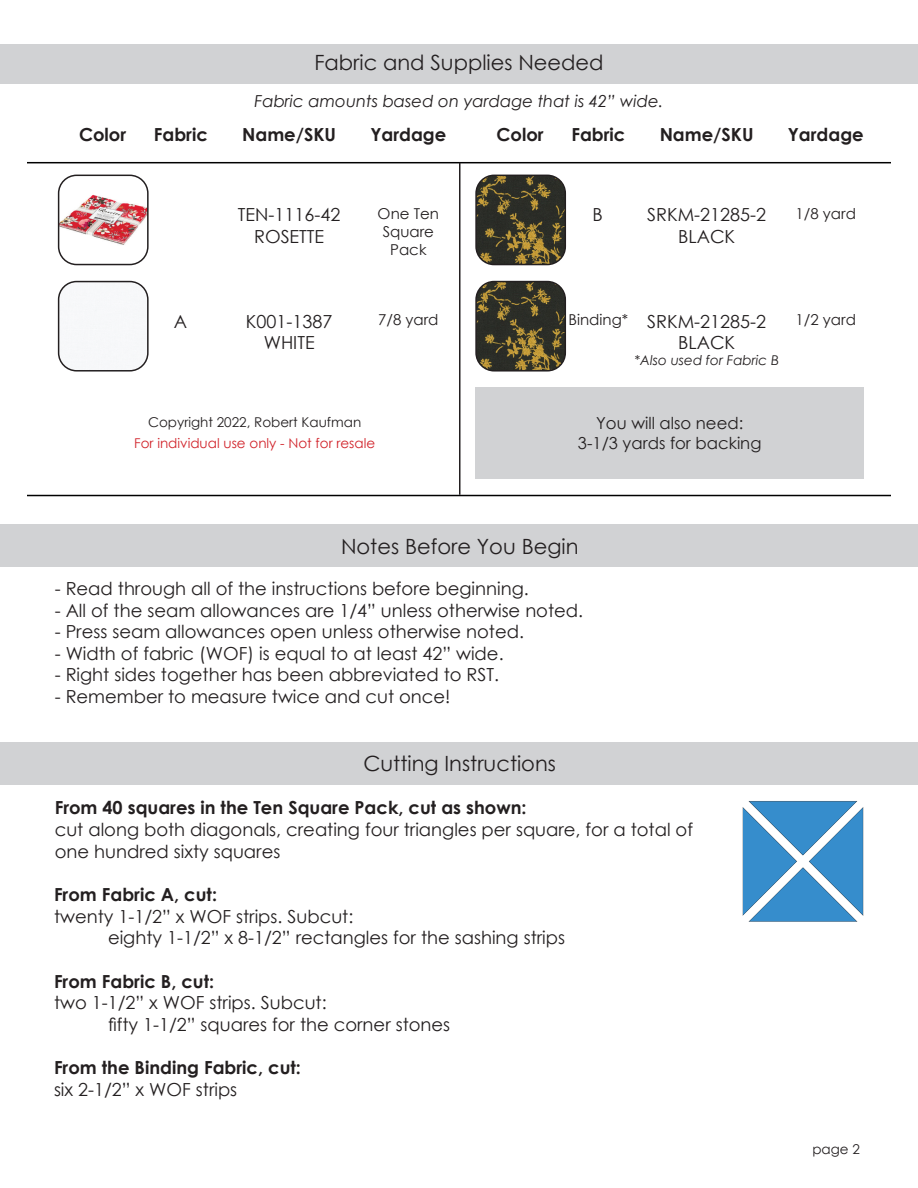
<style>
.page{position:relative;width:918px;height:1188px;background:#fff}
.page>*{position:absolute;margin:0;border:0;box-sizing:border-box;transform-origin:0 0}
.t1{font:21px "Century Gothic";color:#231f20}
.t2{font:18px/21.6px "Century Gothic";color:#231f20;text-align:center}
.t3{font:700 18px "Century Gothic";color:#231f20}
.t4{font:italic 16.5px "Century Gothic";color:#231f20}
.t5{font:16.5px/19.8px "Century Gothic";color:#231f20;text-align:center}
.t6{font:15px/18px "Century Gothic";color:#231f20;text-align:center}
.t7{font:13.5px "Century Gothic";color:#d1232a}
.t8{font:13.5px "Century Gothic";color:#231f20}
.t9{font:italic 13.5px "Century Gothic";color:#231f20}
</style>
<div class="page">
<div style="left:0;top:44px;width:918px;height:40px;background:#d1d2d4"></div>
<hr style="left:27px;top:162px;width:864px;height:1px;background:#000">
<hr style="left:27px;top:495px;width:864px;height:1px;background:#000">
<hr style="left:459px;top:163px;width:1px;height:332px;background:#231f20">
<img style="left:59px;top:175px;width:87px;height:90px">
<div style="left:58px;top:175px;width:91px;height:90px;border:2px solid #231f20;border-radius:18px"></div>
<img style="left:478px;top:175px;width:87px;height:90px">
<div style="left:475px;top:175px;width:91px;height:90px;border:2px solid #231f20;border-radius:18px"></div>
<img style="left:59px;top:282px;width:87px;height:87px">
<div style="left:58px;top:281px;width:91px;height:91px;border:2px solid #231f20;border-radius:18px"></div>
<img style="left:478px;top:282px;width:87px;height:87px">
<div style="left:475px;top:281px;width:91px;height:91px;border:2px solid #231f20;border-radius:18px"></div>
<div style="left:475px;top:387px;width:389px;height:91px;background:#d1d2d4"></div>
<div style="left:0;top:525px;width:918px;height:42px;background:#d1d2d4"></div>
<div style="left:0;top:742px;width:918px;height:42px;background:#d1d2d4"></div>
<img style="left:742px;top:801px;width:122px;height:121px">
<p class="t1" style="left:314px;top:47px;width:291px">Fabric and Supplies Needed</p>
<p class="t4" style="left:254px;top:90px;width:411px">Fabric amounts based on yardage that is 42” wide.</p>
<p class="t3" style="left:79px;top:121px;width:49px">Color</p>
<p class="t3" style="left:154px;top:121px;width:55px">Fabric</p>
<p class="t3" style="left:242px;top:121px;width:95px">Name/SKU</p>
<p class="t3" style="left:370px;top:121px;width:77px">Yardage</p>
<p class="t3" style="left:497px;top:121px;width:49px">Color</p>
<p class="t3" style="left:571px;top:121px;width:55px">Fabric</p>
<p class="t3" style="left:660px;top:121px;width:95px">Name/SKU</p>
<p class="t3" style="left:788px;top:121px;width:77px">Yardage</p>
<p class="t2" style="left:174px;top:310px;width:15px">A</p>
<p class="t6" style="left:378px;top:205px;width:63px">One Ten<br>Square<br>Pack</p>
<p class="t6" style="left:796px;top:205px;width:62px">1/8 yard</p>
<p class="t2" style="left:238px;top:204px;width:104px">TEN-1116-42<br>ROSETTE</p>
<p class="t2" style="left:647px;top:204px;width:120px">SRKM-21285-2<br>BLACK</p>
<p class="t2" style="left:593px;top:204px;width:12px">B</p>
<p class="t2" style="left:246px;top:310px;width:88px">K001-1387<br>WHITE</p>
<p class="t6" style="left:569px;top:311px;width:61px">Binding*</p>
<p class="t6" style="left:378px;top:311px;width:62px">7/8 yard</p>
<p class="t6" style="left:796px;top:311px;width:62px">1/2 yard</p>
<p class="t2" style="left:647px;top:310px;width:120px">SRKM-21285-2<br>BLACK</p>
<p class="t9" style="left:635px;top:351px;width:146px">*Also used for Fabric B</p>
<p class="t8" style="left:148px;top:413px;width:215px">Copyright 2022, Robert Kaufman</p>
<p class="t7" style="left:134px;top:434px;width:243px">For individual use only - Not for resale</p>
<p class="t5" style="left:578px;top:413px;width:185px">You will also need:<br>3-1/3 yards for backing</p>
<p class="t1" style="left:341px;top:531px;width:239px">Notes Before You Begin</p>
<p class="t2" style="left:55px;top:577px;width:476px">- Read through all of the instructions before beginning.</p>
<p class="t2" style="left:55px;top:599px;width:530px">- All of the seam allowances are 1/4” unless otherwise noted.</p>
<p class="t2" style="left:55px;top:621px;width:471px">- Press seam allowances open unless otherwise noted.</p>
<p class="t2" style="left:55px;top:642px;width:450px">- Width of fabric (WOF) is equal to at least 42” wide.</p>
<p class="t2" style="left:55px;top:664px;width:446px">- Right sides together has been abbreviated to RST.</p>
<p class="t2" style="left:55px;top:685px;width:397px">- Remember to measure twice and cut once!</p>
<p class="t1" style="left:363px;top:749px;width:194px">Cutting Instructions</p>
<p class="t3" style="left:55px;top:794px;width:473px">From 40 squares in the Ten Square Pack, cut as shown:</p>
<p class="t2" style="left:55px;top:818px;width:640px;text-align:left">cut along both diagonals, creating four triangles per square, for a total of one hundred sixty squares</p>
<p class="t3" style="left:54px;top:881px;width:165px">From Fabric A, cut:</p>
<p class="t2" style="left:108px;top:905px;width:459px;text-align:left;text-indent:-54px">twenty 1-1/2” x WOF strips. Subcut:<br>eighty 1-1/2” x 8-1/2” rectangles for the sashing strips</p>
<p class="t3" style="left:54px;top:967px;width:162px">From Fabric B, cut:</p>
<p class="t2" style="left:108px;top:992px;width:344px;text-align:left;text-indent:-54px">two 1-1/2” x WOF strips. Subcut:<br>fifty 1-1/2” squares for the corner stones</p>
<p class="t3" style="left:54px;top:1054px;width:248px">From the Binding Fabric, cut:</p>
<p class="t2" style="left:54px;top:1078px;width:185px">six 2-1/2” x WOF strips</p>
<p class="t8" style="left:812px;top:1140px;width:49px">page 2</p>
</div>
